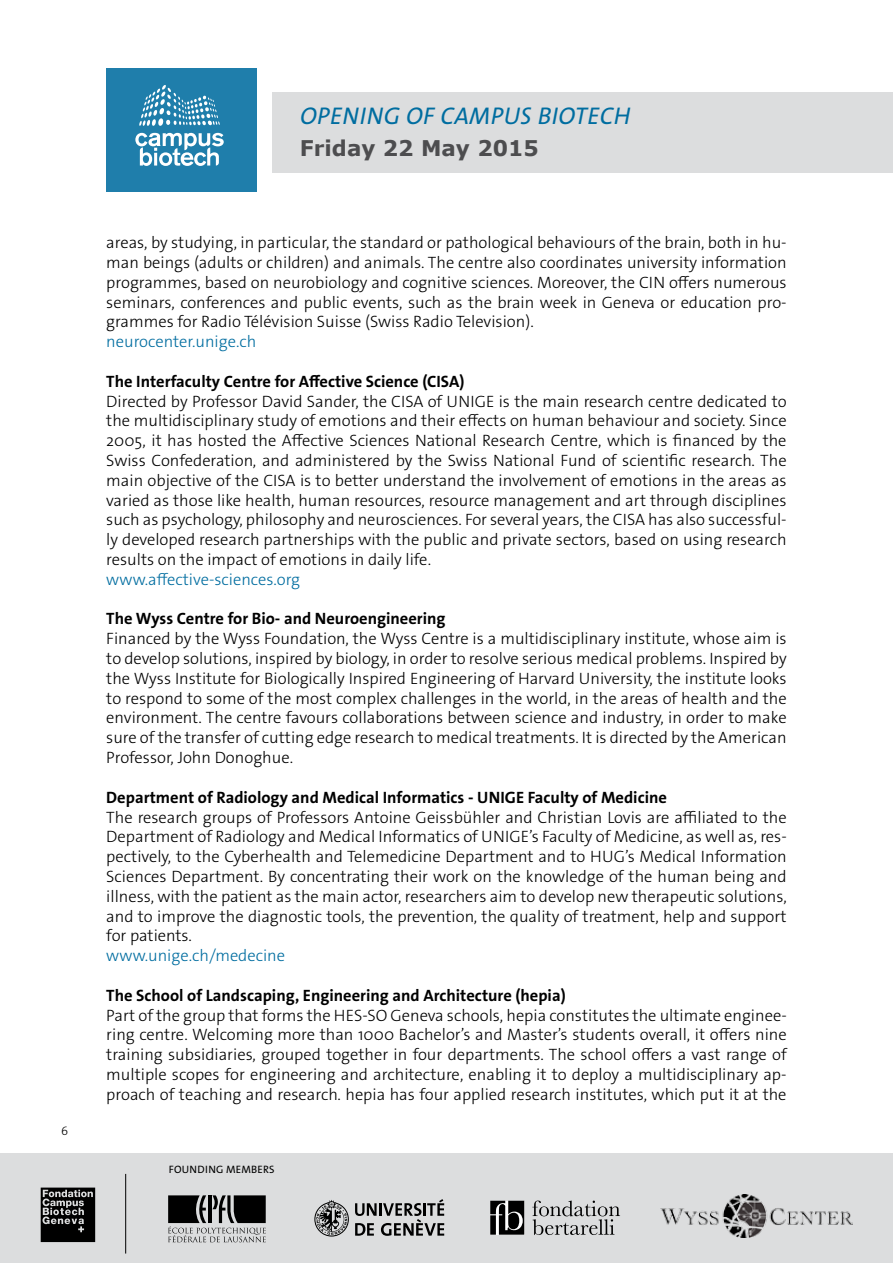
<style>
.page{position:relative;width:893px;height:1263px;background:#fff}
.page>*{position:absolute;margin:0;border:0;box-sizing:border-box;transform-origin:0 0}
.t1{font:italic 24.3px "The Sans Os F";letter-spacing:.02em;color:#006da0}
.t2{font:700 21.6px "Verdana";color:#4d4d4f}
.t3{font:300 16.5px/19.8px "The Sans Os F";color:#000;text-align:justify}
.t4{font:700 16.5px "The Sans Os F";color:#000}
.t5{font:300 16.5px "The Sans Os F";color:#006da0}
.t6{font:300 12px "The Sans Os F";color:#000}
.t7{font:10.8px "The Sans Os F";letter-spacing:.02em;color:#000}
</style>
<div class="page">
<div style="left:0;top:1153px;width:893px;height:110px;background:#dcddde"></div>
<svg style="left:168px;top:1195px;width:98px;height:47px"></svg>
<svg style="left:41px;top:1187px;width:54px;height:55px;background:#303030"></svg>
<svg style="left:532px;top:1200px;width:88px;height:35px"></svg>
<svg style="left:490px;top:1201px;width:34px;height:34px"></svg>
<svg style="left:314px;top:1200px;width:35px;height:36px"></svg>
<svg style="left:355px;top:1199px;width:89px;height:37px"></svg>
<img style="left:661px;top:1194px;width:191px;height:43px">
<hr style="left:125px;top:1174px;width:1px;height:79px;background:#000">
<div style="left:106px;top:68px;width:151px;height:123px;background:#1f7eab"></div>
<div style="left:272px;top:93px;width:621px;height:80px;background:#dcddde"></div>
<svg style="left:139px;top:85px;width:81px;height:41px"></svg>
<svg style="left:135px;top:133px;width:89px;height:33px"></svg>
<p class="t6" style="left:61px;top:1123px;width:8px">6</p>
<h1 class="t1" style="left:300px;top:101px;width:332px">OPENING OF CAMPUS BIOTECH</h1>
<h2 class="t2" style="left:300px;top:133px;width:241px">Friday 22 May 2015</h2>
<p class="t3" style="left:106px;top:233px;width:682px">areas, by studying, in particular, the standard or pathological behaviours of the brain, both in hu&shy;man beings (adults or children) and animals. The centre also coordinates university information programmes, based on neurobiology and cognitive sciences. Moreover, the CIN offers numerous seminars, conferences and public events, such as the brain week in Geneva or education pro&shy;grammes for Radio Télévision Suisse (Swiss Radio Television).</p>
<p class="t5" style="left:106px;top:331px;width:152px">neurocenter.unige.ch</p>
<p class="t4" style="left:106px;top:371px;width:360px">The Interfaculty Centre for Affective Science (CISA)</p>
<p class="t3" style="left:106px;top:391px;width:362px">Directed by Professor David Sander, the CI SA of UNIGE</p>
<p class="t3" style="left:106px;top:391px;width:682px;text-indent:392px">is the main research centre dedicated to the multidisciplinary study of emotions and their effects on human behaviour and society. Since 2005, it has hosted the Affective Sciences N ational Research Centre, which is financed by the Swiss Confederation, and administered by the Swiss N ational Fund of scientific research. The main objective of the CISA is to better understand the involvement of emotions in the areas as varied as those like health, human resources, resource management and art through disciplines such as psychology, philosophy and neurosciences. For several years, the CISA has also successful&shy;ly developed research partnerships with the public and private sectors, based on using research results on the impact of emotions in daily life.</p>
<p class="t5" style="left:106px;top:569px;width:195px">www.affective-sciences.org</p>
<p class="t4" style="left:106px;top:608px;width:341px">The Wyss Centre for Bio- and Neuroengineering</p>
<p class="t3" style="left:106px;top:629px;width:682px">Financed by the Wyss Foundation, the Wyss Centre is a multidisciplinary institute, whose aim is to develop solutions, inspired by biology, in order to resolve serious medical problems. I nspired by the Wyss I nstitute for Biologically I nspired E ngineering of Harvard University, the institute looks to respond to some of the most complex challenges in the world, in the areas of health and the environment. The centre favours collaborations between science and industry, in order to make sure of the transfer of cutting edge research to medical treatments. It is directed by the American Professor, John Donoghue.</p>
<p class="t4" style="left:106px;top:786px;width:562px">Department of Radiology and Medical Informatics - UNIGE Faculty of Medicine</p>
<p class="t3" style="left:106px;top:807px;width:682px">The research groups of Professors Antoine Geissbühler and Christian Lovis are affiliated to the<br>Department of Radiology and Medical I nformatics of UNIGE</p>
<p class="t3" style="left:106px;top:827px;width:682px;text-indent:423px">’s Faculty of Medicine, as well as, res&shy;pectively, to the Cyberhealth and Telemedicine Department and to HUG’s Medical I nformation Sciences Department. By concentrating their work on the knowledge of the human being and illness, with the patient as the main actor, researchers aim to develop new therapeutic solutions, and to improve the diagnostic tools, the prevention, the quality of treatment, help and support for patients.</p>
<p class="t5" style="left:106px;top:945px;width:180px">www.unige.ch/medecine</p>
<p class="t4" style="left:106px;top:984px;width:461px">The School of Landscaping, Engineering and Architecture (hepia)</p>
<p class="t3" style="left:106px;top:1005px;width:683px">Part of the group that forms the HES-SO Geneva schools, hepia constitutes the ultimate enginee&shy;ring centre. Welcoming more than 1000 Bachelor’s and Master’s students overall, it offers nine training subsidiaries, grouped together in four departments. The school offers a vast range of multiple scopes for engineering and architecture, enabling it to deploy a multidisciplinary ap&shy;proach of teaching and research. hepia has four applied research institutes, which put it at the</p>
<p class="t7" style="left:169px;top:1162px;width:107px">FOUNDING MEMBERS</p>
</div>
